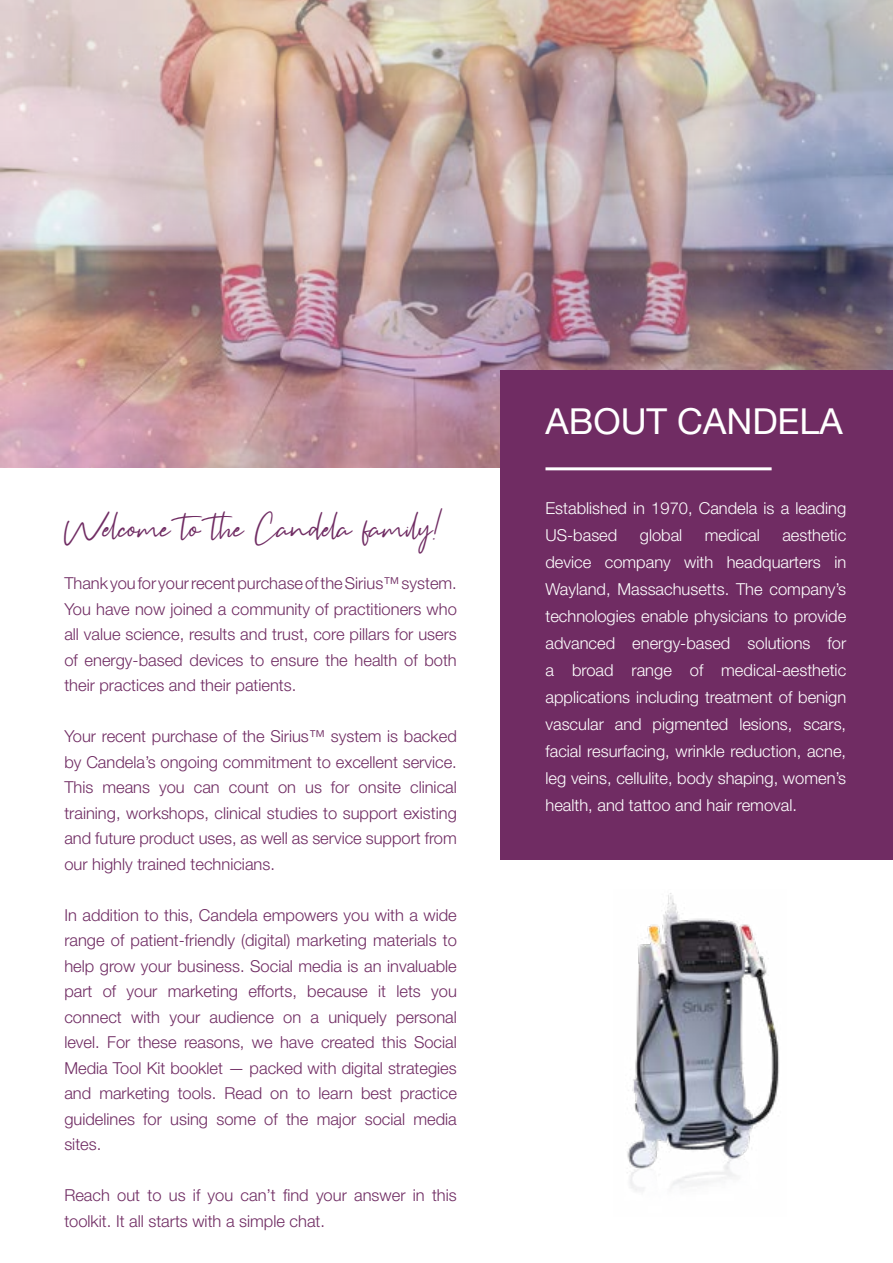
<style>
.page{position:relative;width:893px;height:1263px;background:#fff}
.page>*{position:absolute;margin:0;border:0;box-sizing:border-box;transform-origin:0 0}
.t1{font:44.7px "Brown Pen";color:#702c63}
.t2{font:35.85px "Helvetica Neue LT Pro";color:#fff}
.t3{font:300 16.5px/25.5px "Helvetica Neue LT Pro";color:#702c63;text-align:justify}
.t4{font:300 16.5px/27px "Helvetica Neue LT Pro";color:#fff}
</style>
<div class="page">
<img style="left:0;top:0;width:893px;height:467px">
<div style="left:500px;top:371px;width:393px;height:489px;background:#702c63"></div>
<hr style="left:545px;top:467px;width:227px;height:3px;background:#fff">
<img style="left:627px;top:893px;width:152px;height:298px">
<h1 class="t1" style="left:64px;top:507px;width:378px">Welcome to the Candela family!</h1>
<p class="t3" style="left:64px;top:570px;width:394px">Thank you for your recent purchase of the Sirius™ system.<br>You have now joined a community of practitioners who all value science, results and trust, core pillars for users of energy-based devices to ensure the health of both their practices and their patients.</p>
<p class="t3" style="left:64px;top:723px;width:394px">Your recent purchase of the Sirius™ system is backed by Candela’s ongoing commitment to excellent service.<br>This means you can count on us for onsite clinical training, workshops, clinical studies to support existing and future product uses, as well as service support from our highly trained technicians.</p>
<p class="t3" style="left:64px;top:902px;width:394px">In addition to this, Candela empowers you with a wide range of patient-friendly (digital) marketing materials to help grow your business. Social media is an invaluable part of your marketing efforts, because it lets you connect with your audience on a uniquely personal level. For these reasons, we have created this Social Media Tool Kit booklet — packed with digital strategies and marketing tools. Read on to learn best practice guidelines for using some of the major social media sites.</p>
<p class="t3" style="left:64px;top:1182px;width:394px">Reach out to us if you can’t find your answer in this toolkit. It all starts with a simple chat.</p>
<h2 class="t2" style="left:545px;top:399px;width:299px">ABOUT CANDELA</h2>
<p class="t4" style="left:545px;top:494px;width:302px">Established in 1970, Candela is a leading<br>US-based</p>
<p class="t4" style="left:545px;top:521px;width:302px;text-align:justify;text-indent:237px">aesthetic device company with headquarters in Wayland, Massachusetts. The company’s technologies enable physicians to provide advanced energy-based solutions for a broad range of medical-aesthetic applications including treatment of benign vascular and pigmented lesions, scars, facial resurfacing, wrinkle reduction, acne, leg veins, cellulite, body shaping, women’s health, and tattoo and hair removal.</p>
<p class="t4" style="left:640px;top:521px;width:44px">global</p>
<p class="t4" style="left:705px;top:521px;width:57px">medical</p>
</div>
